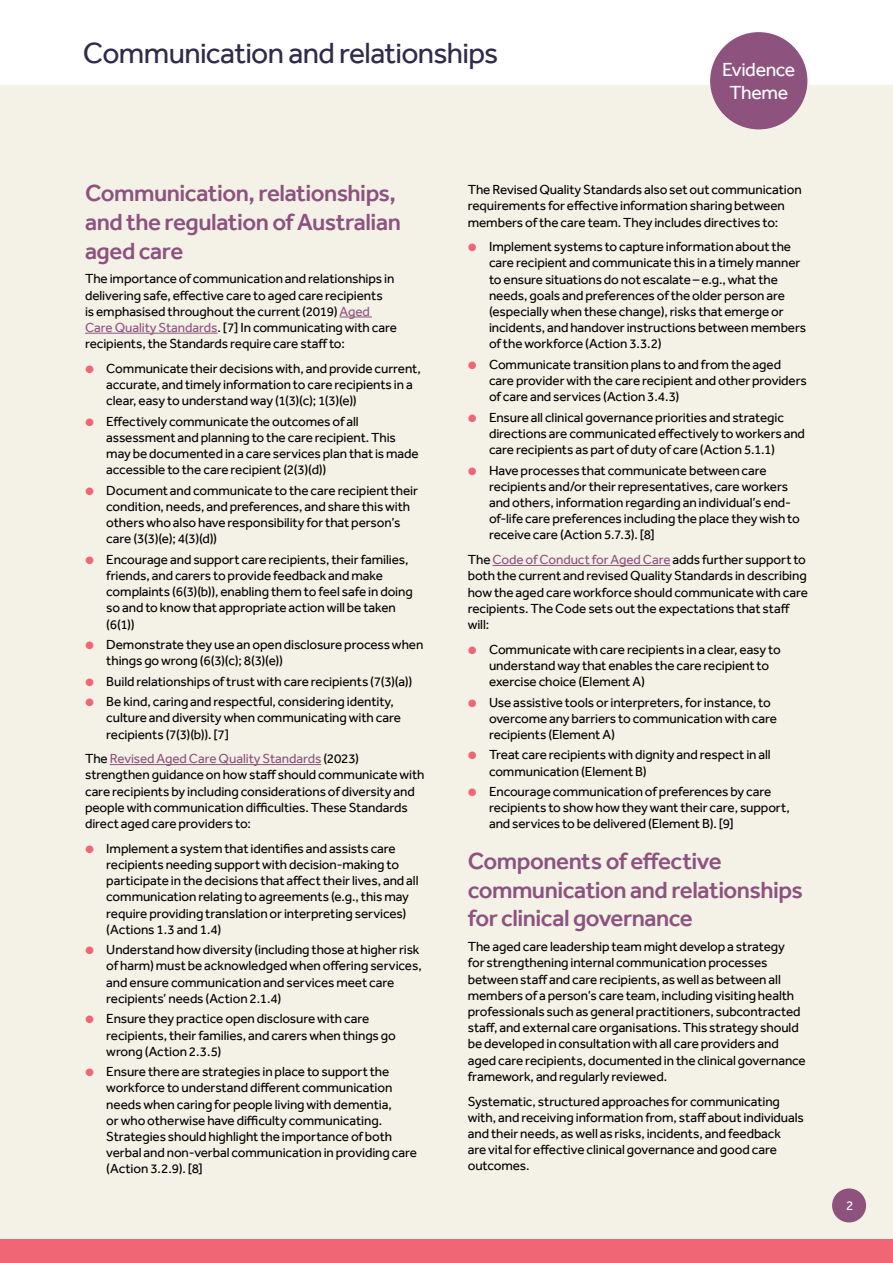
<style>
.page{position:relative;width:893px;height:1263px;background:#fff}
.page>*{position:absolute;margin:0;border:0;box-sizing:border-box;transform-origin:0 0}
.t1{font:30px "Effra";letter-spacing:-.02em;color:#302a4b}
.Sub_Heading__H2{font:500 24px/28.8px "Effra";letter-spacing:-.02em;color:#8d527f}
.t2{font:19.5px/22.5px "Effra";letter-spacing:-.02em;color:#fff;text-align:center}
.Paragraph__P{font:13.5px/16.2px "Effra";letter-spacing:-.005em;color:#000}
.t3{font:13.5px "Effra";color:#fff}
.s1{color:#8e527f}
.s2{color:#f16674}
</style>
<div class="page">
<div style="left:0;top:85px;width:893px;height:1178px;background:#f4f1e6"></div>
<div style="left:0;top:1239px;width:893px;height:24px;background:#f16674"></div>
<div style="left:710px;top:32px;width:97px;height:97px;background:#8e527f;border-radius:50%"></div>
<div style="left:832px;top:1188px;width:34px;height:34px;background:#8e527f;border-radius:50%"></div>
<hr style="left:340px;top:317px;width:32px;height:1px;background:#8e527f">
<hr style="left:85px;top:333px;width:132px;height:1px;background:#8e527f">
<hr style="left:110px;top:764px;width:211px;height:1px;background:#8e527f">
<hr style="left:492px;top:565px;width:178px;height:1px;background:#8e527f">
<h1 class="t1" style="left:83px;top:35px;width:417px">Communication and relationships</h1>
<h3 class="t2" style="left:722px;top:58px;width:75px">Evidence<br>Theme</h3>
<h2 class="Sub_Heading__H2" style="left:85px;top:178px;width:317px">Communication, relationships, and the regulation of Australian aged care</h2>
<p class="Paragraph__P" style="left:85px;top:271px;width:313px">The importance of communication and relationships in delivering safe, effective care to aged care recipients<br>is emphasised throughout the current (2019) <span class="s1">Aged Care Quality Standards</span>. [7] In communicating with care recipients, the Standards require care staff to:</p>
<p class="Paragraph__P" style="left:106px;top:360px;width:316px;text-indent:-21px"><span class="s2">●</span> Communicate their decisions with, and provide current, accurate, and timely information to care recipients in a clear, easy to understand way (1(3)(c); 1(3)(e))</p>
<p class="Paragraph__P" style="left:106px;top:413px;width:314px;text-indent:-21px"><span class="s2">●</span> Effectively communicate the outcomes of all assessment and planning to the care recipient. This may be documented in a care services plan that is made accessible to the care recipient (2(3)(d))</p>
<p class="Paragraph__P" style="left:106px;top:482px;width:313px;text-indent:-21px"><span class="s2">●</span> Document and communicate to the care recipient their condition, needs, and preferences, and share this with others who also have responsibility for that person’s care (3(3)(e); 4(3)(d))</p>
<p class="Paragraph__P" style="left:106px;top:551px;width:308px;text-indent:-21px"><span class="s2">●</span> Encourage and support care recipients, their families, friends, and carers to provide feedback and make complaints (6(3)(b)), enabling them to feel safe in doing so and to know that appropriate action will be taken (6(1))</p>
<p class="Paragraph__P" style="left:106px;top:636px;width:319px;text-indent:-21px"><span class="s2">●</span> Demonstrate they use an open disclosure process when things go wrong (6(3)(c); 8(3)(e))</p>
<p class="Paragraph__P" style="left:85px;top:673px;width:329px"><span class="s2">●</span> Build relationships of trust with care recipients (7(3)(a))</p>
<p class="Paragraph__P" style="left:106px;top:693px;width:296px;text-indent:-21px"><span class="s2">●</span> Be kind, caring and respectful, considering identity, culture and diversity when communicating with care recipients (7(3)(b)). [7]</p>
<p class="Paragraph__P" style="left:85px;top:750px;width:341px">The <span class="s1">Revised Aged Care Quality Standards</span> (2023) strengthen guidance on how staff should communicate with care recipients by including considerations of diversity and people with communication difficulties. These Standards direct aged care providers to:</p>
<p class="Paragraph__P" style="left:106px;top:840px;width:314px;text-indent:-21px"><span class="s2">●</span> Implement a system that identifies and assists care recipients needing support with decision-making to participate in the decisions that affect their lives, and all communication relating to agreements (e.g., this may require providing translation or interpreting services) (Actions 1.3 and 1.4)</p>
<p class="Paragraph__P" style="left:106px;top:941px;width:317px;text-indent:-21px"><span class="s2">●</span> Understand how diversity (including those at higher risk of harm) must be acknowledged when offering services, and ensure communication and services meet care recipients’ needs (Action 2.1.4)</p>
<p class="Paragraph__P" style="left:106px;top:1010px;width:291px;text-indent:-21px"><span class="s2">●</span> Ensure they practice open disclosure with care recipients, their families, and carers when things go wrong (Action 2.3.5)</p>
<p class="Paragraph__P" style="left:106px;top:1063px;width:312px;text-indent:-21px"><span class="s2">●</span> Ensure there are strategies in place to support the workforce to understand different communication needs when caring for people living with dementia,<br>or who otherwise have difficulty communicating.<br>Strategies should highlight the importance of both verbal and non-verbal communication in providing care (Action 3.2.9). [8]</p>
<p class="Paragraph__P" style="left:468px;top:181px;width:336px">The Revised Quality Standards also set out communication requirements for effective information sharing between members of the care team. They includes directives to:</p>
<p class="Paragraph__P" style="left:489px;top:238px;width:319px;text-indent:-21px"><span class="s2">●</span> Implement systems to capture information about the care recipient and communicate this in a timely manner to ensure situations do not escalate – e.g., what the needs, goals and preferences of the older person are (especially when these change), risks that emerge or incidents, and handover instructions between members of the workforce (Action 3.3.2)</p>
<p class="Paragraph__P" style="left:489px;top:356px;width:319px;text-indent:-21px"><span class="s2">●</span> Communicate transition plans to and from the aged care provider with the care recipient and other providers of care and services (Action 3.4.3)</p>
<p class="Paragraph__P" style="left:489px;top:409px;width:318px;text-indent:-21px"><span class="s2">●</span> Ensure all clinical governance priorities and strategic directions are communicated effectively to workers and care recipients as part of duty of care (Action 5.1.1)</p>
<p class="Paragraph__P" style="left:489px;top:462px;width:312px;text-indent:-21px"><span class="s2">●</span> Have processes that communicate between care recipients and/or their representatives, care workers and others, information regarding an individual’s end&shy;of-life care preferences including the place they wish to receive care (Action 5.7.3). [8]</p>
<p class="Paragraph__P" style="left:468px;top:551px;width:342px">The <span class="s1">Code of Conduct for Aged Care</span> adds further support to both the current and revised Quality Standards in describing how the aged care workforce should communicate with care recipients. The Code sets out the expectations that staff will:</p>
<p class="Paragraph__P" style="left:489px;top:641px;width:293px;text-indent:-21px"><span class="s2">●</span> Communicate with care recipients in a clear, easy to understand way that enables the care recipient to exercise choice (Element A)</p>
<p class="Paragraph__P" style="left:489px;top:694px;width:289px;text-indent:-21px"><span class="s2">●</span> Use assistive tools or interpreters, for instance, to overcome any barriers to communication with care recipients (Element A)</p>
<p class="Paragraph__P" style="left:489px;top:747px;width:283px;text-indent:-21px"><span class="s2">●</span> Treat care recipients with dignity and respect in all communication (Element B)</p>
<p class="Paragraph__P" style="left:489px;top:783px;width:302px;text-indent:-21px"><span class="s2">●</span> Encourage communication of preferences by care recipients to show how they want their care, support, and services to be delivered (Element B). [9]</p>
<h2 class="Sub_Heading__H2" style="left:468px;top:846px;width:337px">Components of effective communication and relationships for clinical governance</h2>
<p class="Paragraph__P" style="left:468px;top:938px;width:340px">The aged care leadership team might develop a strategy<br>for strengthening internal communication processes between staff and care recipients, as well as between all members of a person’s care team, including visiting health professionals such as general practitioners, subcontracted staff, and external care organisations. This strategy should be developed in consultation with all care providers and aged care recipients, documented in the clinical governance framework, and regularly reviewed.</p>
<p class="Paragraph__P" style="left:468px;top:1093px;width:338px">Systematic, structured approaches for communicating with, and receiving information from, staff about individuals and their needs, as well as risks, incidents, and feedback<br>are vital for effective clinical governance and good care outcomes.</p>
<p class="t3" style="left:846px;top:1197px;width:9px">2</p>
</div>
